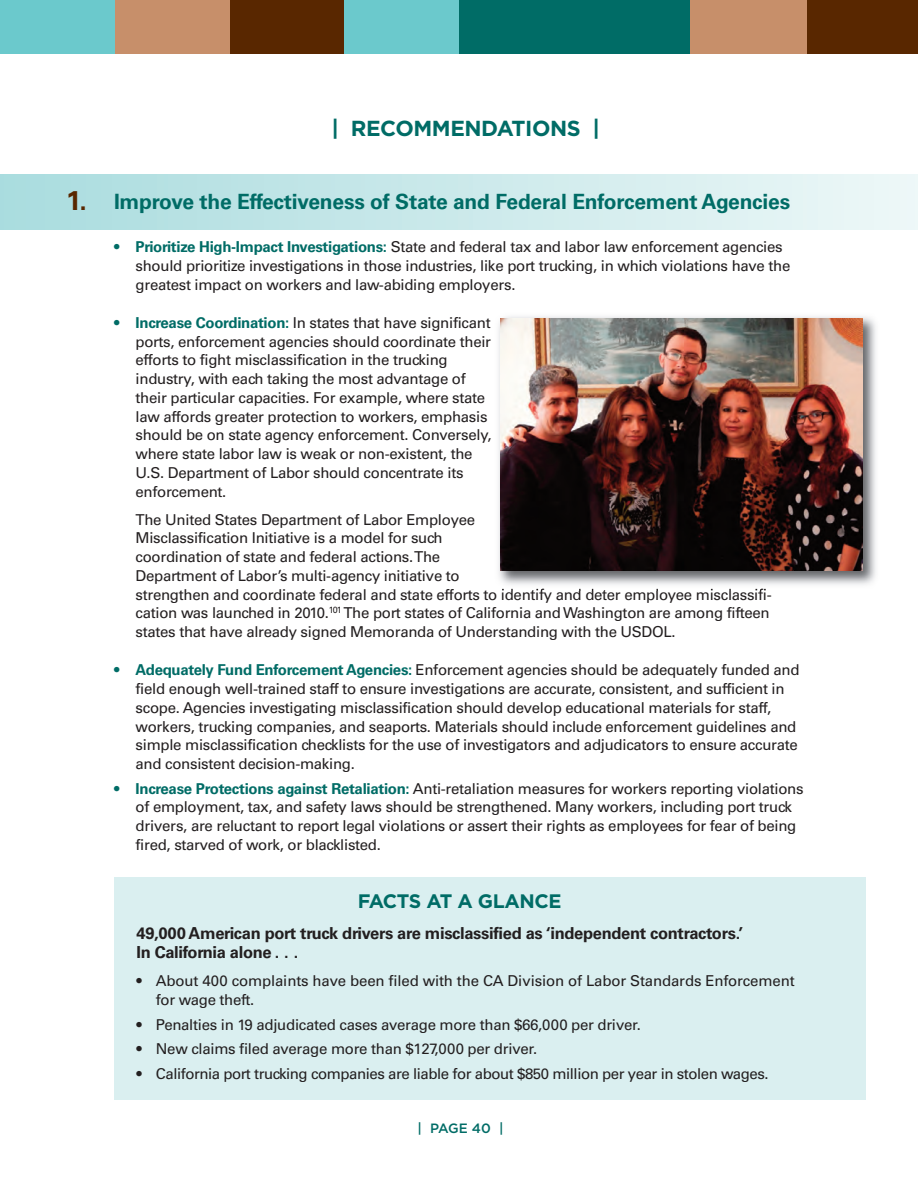
<style>
.page{position:relative;width:918px;height:1188px;background:#fff}
.page>*{position:absolute;margin:0;border:0;box-sizing:border-box;transform-origin:0 0}
.t1{font:700 27px "Univers LT";color:#592700}
.t2{font:700 21.75px "Gotham";letter-spacing:-.02em;color:#006c66}
.t3{font:700 21px "Univers LT";letter-spacing:-.01em;color:#006c66}
.t4{font:700 19.5px "Gotham";letter-spacing:-.02em;color:#006c66}
.t5{font:700 16.5px/19.5px "Univers LT";letter-spacing:-.02em;color:#231f20}
.t6{font:15px/18.8px "Univers LT";letter-spacing:-.02em;color:#231f20}
.t7{font:500 13.5px "Gotham";letter-spacing:-.02em;color:#006c66}
.s1{color:#006c66}
.s2{font-weight:700;color:#006c66}
</style>
<div class="page">
<div style="left:0;top:175px;width:918px;height:55px;background:linear-gradient(to right,#a9dcde,#edf7f7)"></div>
<div style="left:344px;top:0;width:115px;height:54px;background:#6bc9cc"></div>
<div style="left:459px;top:0;width:232px;height:54px;background:#006c66"></div>
<div style="left:230px;top:0;width:114px;height:54px;background:#592700"></div>
<div style="left:691px;top:0;width:116px;height:54px;background:#c78f6a"></div>
<div style="left:115px;top:0;width:115px;height:54px;background:#c78f6a"></div>
<div style="left:807px;top:0;width:111px;height:54px;background:#592700"></div>
<div style="left:0;top:0;width:115px;height:54px;background:#6bc9cc"></div>
<div style="left:114px;top:877px;width:751px;height:222px;background:#daeff0"></div>
<img style="left:498px;top:316px;width:378px;height:274px">
<img style="left:501px;top:318px;width:361px;height:253px">
<h1 class="t1" style="left:66px;top:185px;width:23px">1.</h1>
<h2 class="t2" style="left:332px;top:121px;width:270px">| RECOMMENDATIONS |</h2>
<h3 class="t3" style="left:114px;top:190px;width:678px">Improve the Effectiveness of State and Federal Enforcement Agencies</h3>
<p class="t6" style="left:136px;top:238px;width:656px;text-indent:-22px"><span class="s1">•</span> <span class="s2">Prioritize High-Impact Investigations:</span> State and federal tax and labor law enforcement agencies should prioritize investigations in those industries, like port trucking, in which violations have the greatest impact on workers and law-abiding employers.</p>
<p class="t6" style="left:136px;top:313px;width:358px;text-indent:-22px"><span class="s1">•</span> <span class="s2">Increase Coordination:</span> In states that have significant ports, enforcement agencies should coordinate their efforts to fight misclassification in the trucking industry, with each taking the most advantage of their particular capacities. For example, where state law affords greater protection to workers, emphasis should be on state agency enforcement. Conversely, where state labor law is weak or non-existent, the U.S. Department of Labor should concentrate its enforcement.</p>
<p class="t6" style="left:136px;top:510px;width:638px">The United States Department of Labor Employee<br>Misclassification Initiative is a model for such<br>coordination of state and federal actions. The<br>Department of Labor’s multi-agency initiative to<br>strengthen and coordinate federal and state efforts to identify and deter employee misclassifi&shy;cation was launched in 2010.<sup>101</sup> The port states of California and Washington are among fifteen states that have already signed Memoranda of Understanding with the USDOL.</p>
<p class="t6" style="left:136px;top:661px;width:665px;text-indent:-22px"><span class="s1">•</span> <span class="s2">Adequately Fund Enforcement Agencies:</span> Enforcement agencies should be adequately funded and field enough well-trained staff to ensure investigations are accurate, consistent, and sufficient in scope. Agencies investigating misclassification should develop educational materials for staff, workers, trucking companies, and seaports. Materials should include enforcement guidelines and simple misclassification checklists for the use of investigators and adjudicators to ensure accurate and consistent decision-making.</p>
<p class="t6" style="left:136px;top:779px;width:670px;text-indent:-22px"><span class="s1">•</span> <span class="s2">Increase Protections against Retaliation:</span> Anti-retaliation measures for workers reporting violations of employment, tax, and safety laws should be strengthened. Many workers, including port truck drivers, are reluctant to report legal violations or assert their rights as employees for fear of being fired, starved of work, or blacklisted.</p>
<h3 class="t4" style="left:358px;top:894px;width:205px">FACTS AT A GLANCE</h3>
<p class="t5" style="left:136px;top:924px;width:608px">49,000 American port truck drivers are misclassified as ‘independent contractors.’<br>In California alone . . .</p>
<p class="t6" style="left:156px;top:972px;width:640px;text-indent:-19px">• About 400 complaints have been filed with the CA Division of Labor Standards Enforcement for wage theft.</p>
<p class="t6" style="left:136px;top:1015px;width:506px">• Penalties in 19 adjudicated cases average more than $66,000 per driver.</p>
<p class="t6" style="left:136px;top:1040px;width:402px">• New claims filed average more than $127,000 per driver.</p>
<p class="t6" style="left:136px;top:1064px;width:634px">• California port trucking companies are liable for about $850 million per year in stolen wages.</p>
<p class="t7" style="left:418px;top:1123px;width:87px">| PAGE 40 |</p>
</div>
